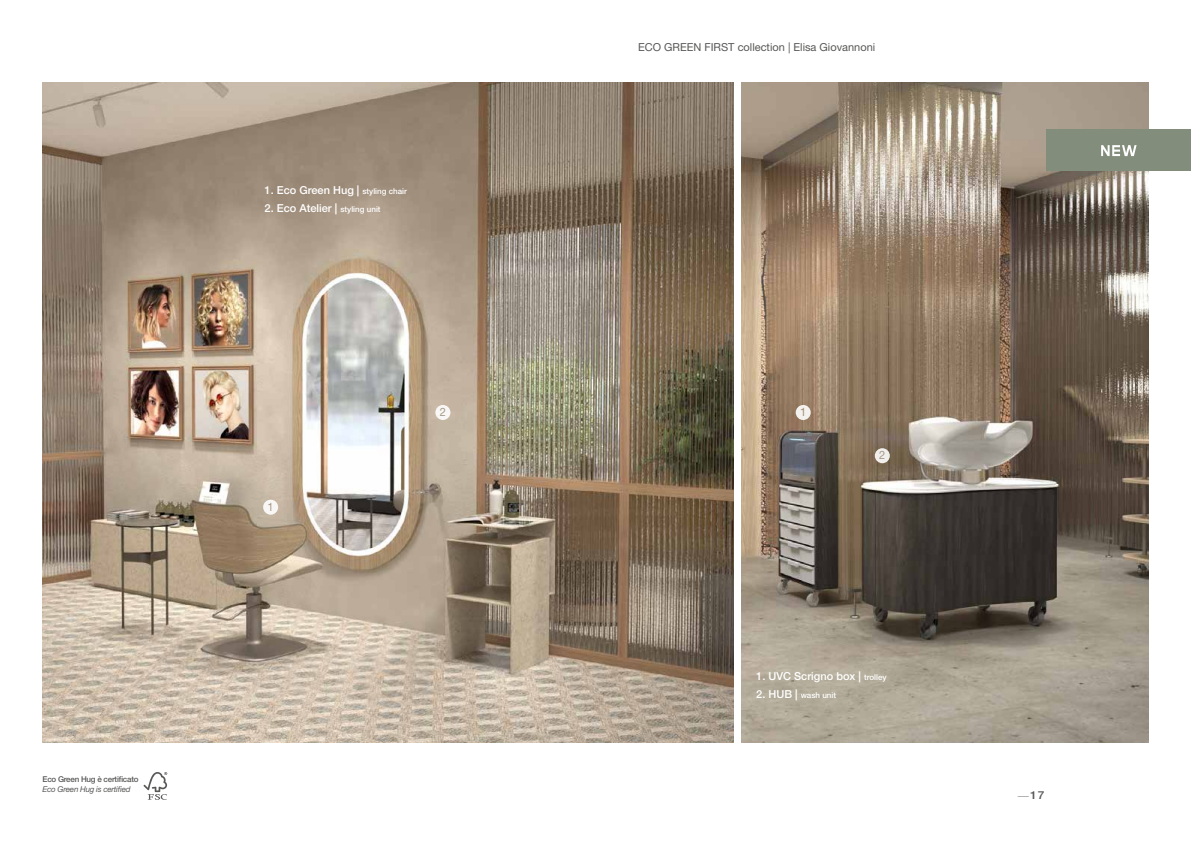
<style>
.page{position:relative;width:1191px;height:842px;background:#fff}
.page>*{position:absolute;margin:0;border:0;box-sizing:border-box;transform-origin:0 0}
.t1{font:11.6px "Helvetica Neue LT Std";color:#a69887;scale:.95 1}
.t2{font:11.6px "Helvetica Neue LT Std";color:#a18d74;scale:.95 1}
.t3{font:500 11px "Helvetica Neue LT Std";color:#fff}
.t4{font:11px "Helvetica Neue LT Std";color:#575756}
.t5{font:500 11px "Helvetica Neue LT Std";color:#575756;scale:1.1 1}
.t6{font:500 8px "Helvetica Neue LT Std";letter-spacing:-.03em;color:#575756}
.t7{font:italic 8px "Helvetica Neue LT Std";letter-spacing:-.03em;color:#575756}
.t8{font:500 8px "Helvetica Neue LT Std";color:#fff}
.s1{font-size:8px}
.s2{font-size:11px}
.s3{font-weight:100}
</style>
<div class="page">
<img style="left:742px;top:82px;width:406px;height:661px">
<img style="left:43px;top:82px;width:690px;height:661px">
<div style="left:263px;top:500px;width:15px;height:15px;background:#f9f7f5;border-radius:50%"></div>
<div style="left:435px;top:405px;width:15px;height:15px;background:#f9f7f5;border-radius:50%"></div>
<div style="left:795px;top:405px;width:15px;height:15px;background:#f4f1ef;border-radius:50%"></div>
<svg style="left:874px;top:448px;width:16px;height:15px"></svg>
<svg style="left:143px;top:772px;width:24px;height:28px"></svg>
<div style="left:1046px;top:130px;width:145px;height:41px;background:#828d7b"></div>
<svg style="left:1101px;top:145px;width:35px;height:11px"></svg>
<p class="t6" style="left:43px;top:775px;width:97px">Eco Green Hug è certificato</p>
<p class="t7" style="left:43px;top:785px;width:89px">Eco Green Hug is certified</p>
<p class="t3" style="left:264px;top:183px;width:144px">1. Eco Green Hug | <span class="s1">styling chair</span></p>
<p class="t3" style="left:264px;top:201px;width:117px">2. Eco Atelier | <span class="s1">styling unit</span></p>
<p class="t4" style="left:638px;top:41px;width:239px">ECO GREEN FIRST collection | Elisa Giovannoni</p>
<p class="t1" style="left:268px;top:500px;width:8px">1</p>
<p class="t1" style="left:440px;top:405px;width:8px">2</p>
<p class="t2" style="left:800px;top:405px;width:8px">1</p>
<p class="t1" style="left:879px;top:448px;width:8px">2</p>
<p class="t3" style="left:756px;top:669px;width:132px">1. UVC Scrigno box | <span class="s1">trolley</span></p>
<p class="t8" style="left:756px;top:690px;width:81px"><span class="s2">2. HUB |</span> wash unit</p>
<p class="t5" style="left:1016px;top:789px;width:27px"><span class="s3">−</span>17</p>
</div>
